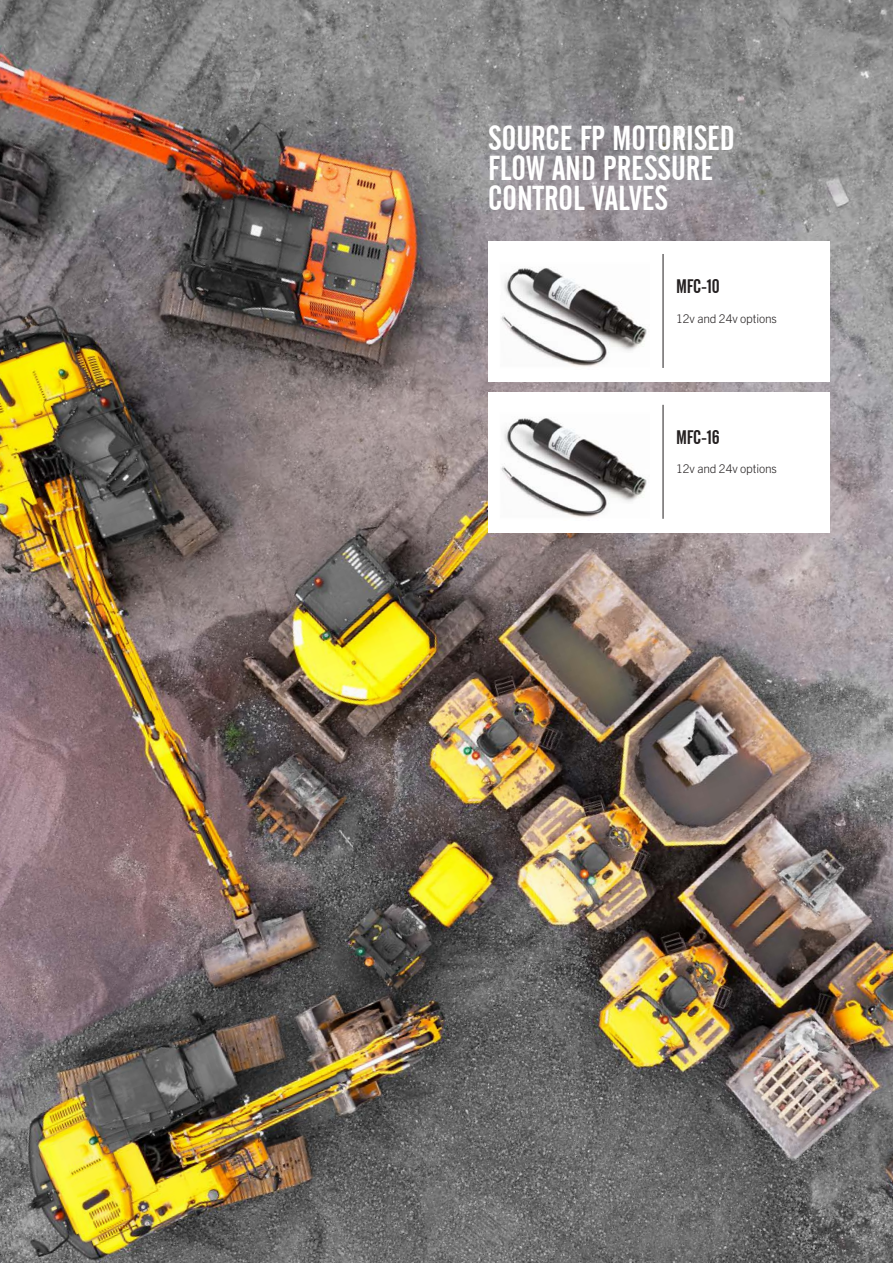
<style>
.page{position:relative;width:893px;height:1263px;background:#fff}
.page>*{position:absolute;margin:0;border:0;box-sizing:border-box;transform-origin:0 0}
.t1{font:34.5px/30px "Alternate Gothic No 2 BT";color:#fff}
.t2{font:19.5px "Alternate Gothic No 2 BT";letter-spacing:-.01em;color:#231f20}
.t3{font:300 12px "Trade Gothic Next LT Pro";letter-spacing:-.01em;color:#231f20}
</style>
<div class="page">
<img style="left:0;top:0;width:893px;height:1263px">
<div style="left:488px;top:241px;width:341px;height:141px;background:#fff"></div>
<img style="left:501px;top:268px;width:146px;height:99px">
<hr style="left:663px;top:254px;width:1px;height:114px;background:#231f20">
<div style="left:488px;top:392px;width:341px;height:141px;background:#fff"></div>
<img style="left:501px;top:418px;width:146px;height:100px">
<hr style="left:663px;top:405px;width:1px;height:114px;background:#231f20">
<p class="t1" style="left:488px;top:124px;width:248px">SOURCE FP MOTORISED<br>FLOW AND PRESSURE<br>CONTROL VALVES</p>
<p class="t2" style="left:676px;top:275px;width:45px">MFC-10</p>
<p class="t3" style="left:676px;top:310px;width:102px">12v and 24v options</p>
<p class="t2" style="left:676px;top:426px;width:45px">MFC-16</p>
<p class="t3" style="left:676px;top:461px;width:102px">12v and 24v options</p>
</div>
